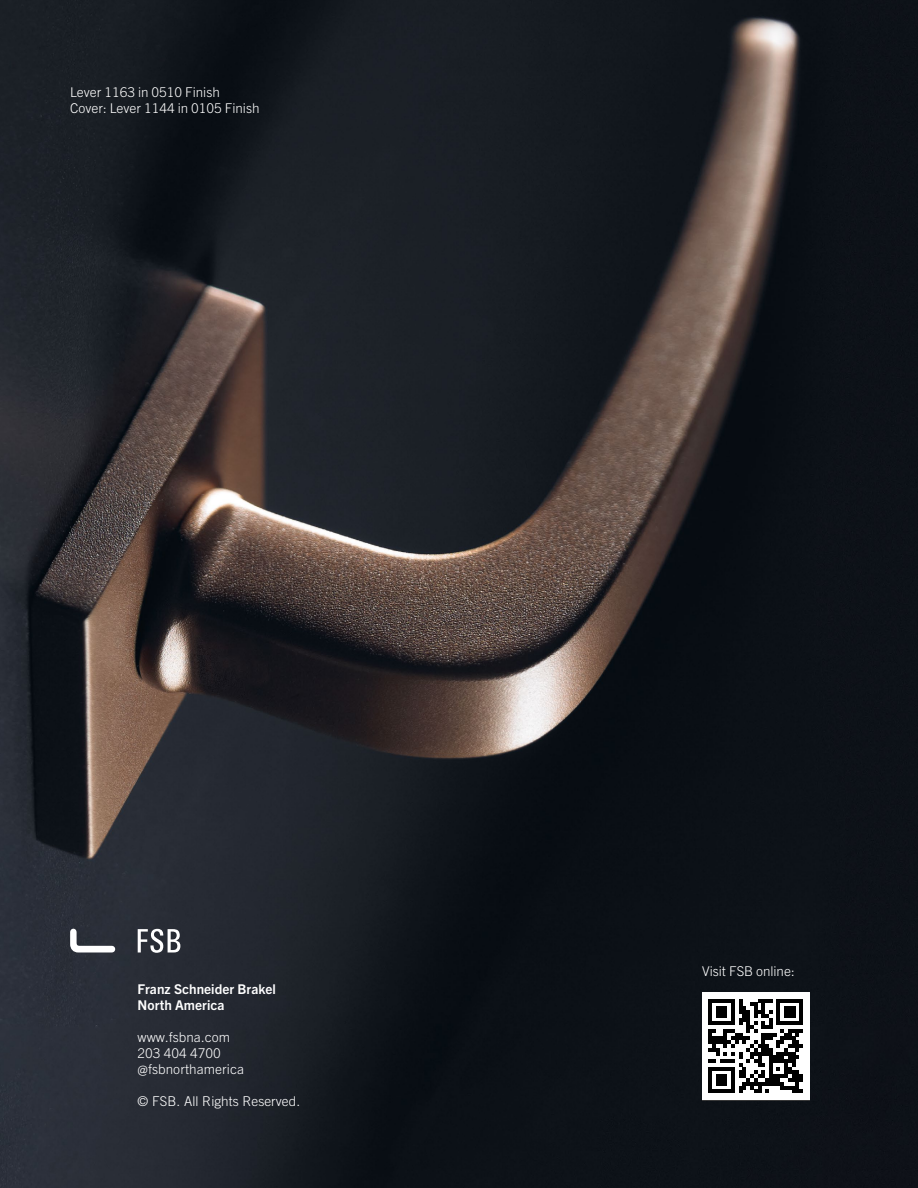
<style>
.page{position:relative;width:918px;height:1188px;background:#fff}
.page>*{position:absolute;margin:0;border:0;box-sizing:border-box;transform-origin:0 0}
.t1{font:300 13.5px/15.9px "Trade Gothic Next LT Pro";color:#fff}
.t2{font:700 13.5px/15.9px "Trade Gothic Next LT Pro";letter-spacing:.005em;color:#fff}
.t3{font:300 13.5px "FSB Trade";letter-spacing:.005em;color:#fff}
</style>
<div class="page">
<img style="left:0;top:0;width:918px;height:1188px">
<svg style="left:138px;top:929px;width:42px;height:24px"></svg>
<svg style="left:70px;top:929px;width:45px;height:23px"></svg>
<div style="left:702px;top:992px;width:108px;height:108px;background:#fff"></div>
<svg style="left:708px;top:999px;width:95px;height:94px"></svg>
<p class="t1" style="left:70px;top:83px;width:191px">Lever 1163 in 0510 Finish<br>Cover: Lever 1144 in 0105 Finish</p>
<p class="t2" style="left:138px;top:980px;width:140px">Franz Schneider Brakel<br>North America</p>
<p class="t1" style="left:138px;top:1028px;width:108px">www.fsbna.com<br>203 404 4700 @fsbnorthamerica</p>
<p class="t3" style="left:138px;top:1093px;width:164px">© FSB. All Rights Reserved.</p>
<p class="t1" style="left:702px;top:962px;width:94px">Visit FSB online:</p>
</div>
